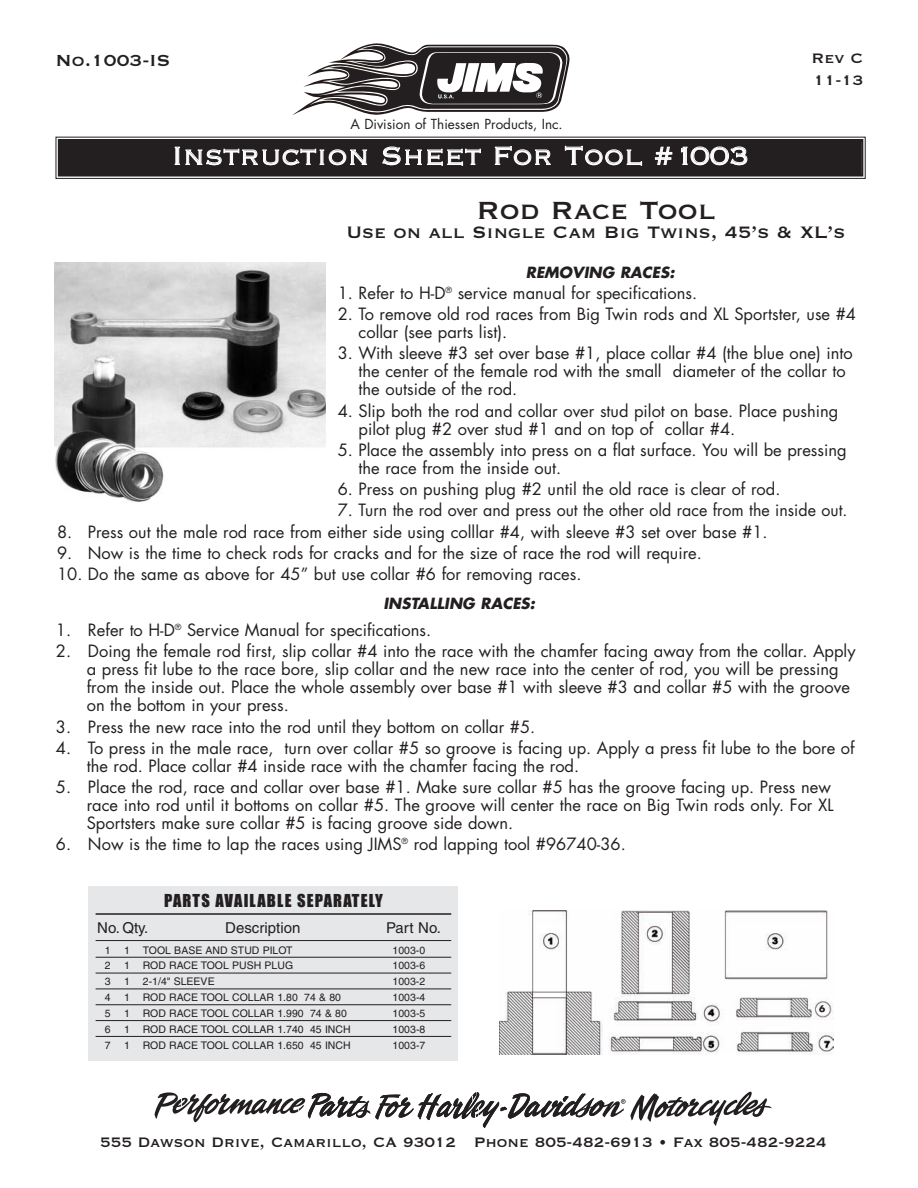
<style>
.page{position:relative;width:918px;height:1188px;background:#fff}
.page>*{position:absolute;margin:0;border:0;box-sizing:border-box;transform-origin:0 0}
.t1{font:33px "Copperplate Thirty Two BC";color:#fff}
.t2{font:32.55px "Copperplate Thirty One BC";color:#231f20}
.t3{font:21.75px "Copperplate Thirty One BC";color:#231f20}
.t4{font:21px "Copperplate Thirty One BC";color:#231f20}
.t5{font:18px/21.6px "Copperplate Thirty One BC";color:#231f20}
.t6{font:16.5px/18px "Futura";color:#231f20}
.t7{font:16.5px "Impact";letter-spacing:.07em;color:#231f20}
.t8{font:italic 700 15px "Futura";color:#231f20}
.t9{font:15px "Helvetica";color:#231f20}
.t10{font:13.5px "Futura";color:#231f20}
.t11{font:10.5px "Helvetica";color:#231f20}
.t12{font:700 9px "Futura";color:#231f20}
</style>
<div class="page">
<img style="left:54px;top:262px;width:272px;height:240px">
<img style="left:500px;top:911px;width:333px;height:144px">
<div style="left:89px;top:886px;width:369px;height:175px;background:#e6e7e9"></div>
<hr style="left:96px;top:913px;width:355px;height:2px;background:#231f20">
<hr style="left:96px;top:940px;width:355px;height:1px;background:#231f20">
<hr style="left:96px;top:957px;width:355px;height:1px;background:#231f20">
<hr style="left:96px;top:973px;width:355px;height:1px;background:#231f20">
<hr style="left:96px;top:989px;width:355px;height:1px;background:#231f20">
<hr style="left:96px;top:1004px;width:355px;height:1px;background:#231f20">
<hr style="left:96px;top:1020px;width:355px;height:1px;background:#231f20">
<hr style="left:96px;top:1036px;width:355px;height:1px;background:#231f20">
<svg style="left:293px;top:43px;width:277px;height:72px"></svg>
<div style="left:60px;top:141px;width:801px;height:33px;background:#231f20"></div>
<div style="left:56px;top:137px;width:810px;height:42px;border:1px solid #231f20"></div>
<div style="left:58px;top:139px;width:805px;height:38px;border:2px solid #231f20"></div>
<svg style="left:155px;top:1091px;width:617px;height:37px"></svg>
<p class="t4" style="left:56px;top:47px;width:116px">No.1003-IS</p>
<p class="t10" style="left:350px;top:117px;width:214px">A Division of Thiessen Products, Inc.</p>
<h1 class="t1" style="left:172px;top:134px;width:579px">Instruction Sheet For Tool #1003</h1>
<p class="t5" style="left:811px;top:46px;width:54px">Rev C<br>11-13</p>
<h2 class="t2" style="left:476px;top:189px;width:241px">Rod Race Tool</h2>
<h3 class="t3" style="left:347px;top:217px;width:501px">Use on all Single Cam Big Twins, 45’s &amp; XL’s</h3>
<p class="t8" style="left:526px;top:265px;width:150px">REMOVING RACES:</p>
<p class="t6" style="left:338px;top:285px;width:361px">1. Refer to H-D<sup>®</sup> service manual for specifications.</p>
<p class="t6" style="left:359px;top:306px;width:499px;text-indent:-21px">2. To remove old rod races from Big Twin rods and XL Sportster, use #4 collar (see parts list).</p>
<p class="t6" style="left:359px;top:346px;width:496px;text-indent:-21px">3. With sleeve #3 set over base #1, place collar #4 (the blue one) into the center of the female rod with the small diameter of the collar to the outside of the rod.</p>
<p class="t6" style="left:359px;top:403px;width:481px;text-indent:-21px">4. Slip both the rod and collar over stud pilot on base. Place pushing pilot plug #2 over stud #1 and on top of collar #4.</p>
<p class="t6" style="left:359px;top:442px;width:490px;text-indent:-21px">5. Place the assembly into press on a flat surface. You will be pressing the race from the inside out.</p>
<p class="t6" style="left:338px;top:481px;width:444px">6. Press on pushing plug #2 until the old race is clear of rod.</p>
<p class="t6" style="left:338px;top:503px;width:511px">7. Turn the rod over and press out the other old race from the inside out.</p>
<p class="t6" style="left:57px;top:524px;width:712px">8. Press out the male rod race from either side using colllar #4, with sleeve #3 set over base #1.</p>
<p class="t6" style="left:57px;top:545px;width:646px">9. Now is the time to check rods for cracks and for the size of race the rod will require.</p>
<p class="t6" style="left:57px;top:566px;width:526px">10. Do the same as above for 45” but use collar #6 for removing races.</p>
<p class="t8" style="left:383px;top:596px;width:153px">INSTALLING RACES:</p>
<p class="t6" style="left:56px;top:622px;width:377px">1. Refer to H-D<sup>®</sup> Service Manual for specifications.</p>
<p class="t6" style="left:87px;top:644px;width:770px;text-indent:-31px">2. Doing the female rod first, slip collar #4 into the race with the chamfer facing away from the collar. Apply a press fit lube to the race bore, slip collar and the new race into the center of rod, you will be pressing from the inside out. Place the whole assembly over base #1 with sleeve #3 and collar #5 with the groove on the bottom in your press.</p>
<p class="t6" style="left:56px;top:719px;width:481px">3. Press the new race into the rod until they bottom on collar #5.</p>
<p class="t6" style="left:87px;top:740px;width:769px;text-indent:-31px">4. To press in the male race, turn over collar #5 so groove is facing up. Apply a press fit lube to the bore of the rod. Place collar #4 inside race with the chamfer facing the rod.</p>
<p class="t6" style="left:87px;top:779px;width:748px;text-indent:-31px">5. Place the rod, race and collar over base #1. Make sure collar #5 has the groove facing up. Press new race into rod until it bottoms on collar #5. The groove will center the race on Big Twin rods only. For XL<br>Sportsters make sure collar #5 is facing groove side down.</p>
<p class="t6" style="left:56px;top:837px;width:571px">6. Now is the time to lap the races using JIMS<sup>®</sup> rod lapping tool #96740-36.</p>
<p class="t7" style="left:164px;top:892px;width:220px">PARTS AVAILABLE SEPARATELY</p>
<p class="t9" style="left:97px;top:922px;width:53px">No. Qty.</p>
<p class="t9" style="left:225px;top:922px;width:77px">Description</p>
<p class="t9" style="left:386px;top:922px;width:56px">Part No.</p>
<p class="t11" style="left:105px;top:946px;width:7px">1</p>
<p class="t11" style="left:124px;top:946px;width:170px">1 TOOL BASE AND STUD PILOT</p>
<p class="t11" style="left:393px;top:946px;width:34px">1003-0</p>
<p class="t11" style="left:105px;top:962px;width:7px">2</p>
<p class="t11" style="left:124px;top:962px;width:170px">1 ROD RACE TOOL PUSH PLUG</p>
<p class="t11" style="left:393px;top:962px;width:34px">1003-6</p>
<p class="t11" style="left:105px;top:978px;width:7px">3</p>
<p class="t11" style="left:124px;top:978px;width:92px">1 2-1/4" SLEEVE</p>
<p class="t11" style="left:393px;top:978px;width:34px">1003-2</p>
<p class="t11" style="left:105px;top:994px;width:7px">4</p>
<p class="t11" style="left:124px;top:994px;width:218px">1 ROD RACE TOOL COLLAR 1.80 74 &amp; 80</p>
<p class="t11" style="left:393px;top:994px;width:34px">1003-4</p>
<p class="t11" style="left:105px;top:1009px;width:7px">5</p>
<p class="t11" style="left:124px;top:1009px;width:224px">1 ROD RACE TOOL COLLAR 1.990 74 &amp; 80</p>
<p class="t11" style="left:393px;top:1009px;width:34px">1003-5</p>
<p class="t11" style="left:105px;top:1025px;width:7px">6</p>
<p class="t11" style="left:124px;top:1025px;width:228px">1 ROD RACE TOOL COLLAR 1.740 45 INCH</p>
<p class="t11" style="left:393px;top:1025px;width:34px">1003-8</p>
<p class="t11" style="left:105px;top:1041px;width:7px">7</p>
<p class="t11" style="left:124px;top:1041px;width:228px">1 ROD RACE TOOL COLLAR 1.650 45 INCH</p>
<p class="t11" style="left:393px;top:1041px;width:34px">1003-7</p>
<p class="t12" style="left:819px;top:1005px;width:8px">6</p>
<p class="t5" style="left:100px;top:1130px;width:728px">555 Dawson Drive, Camarillo, CA 93012 Phone 805-482-6913 • Fax 805-482-9224</p>
</div>
